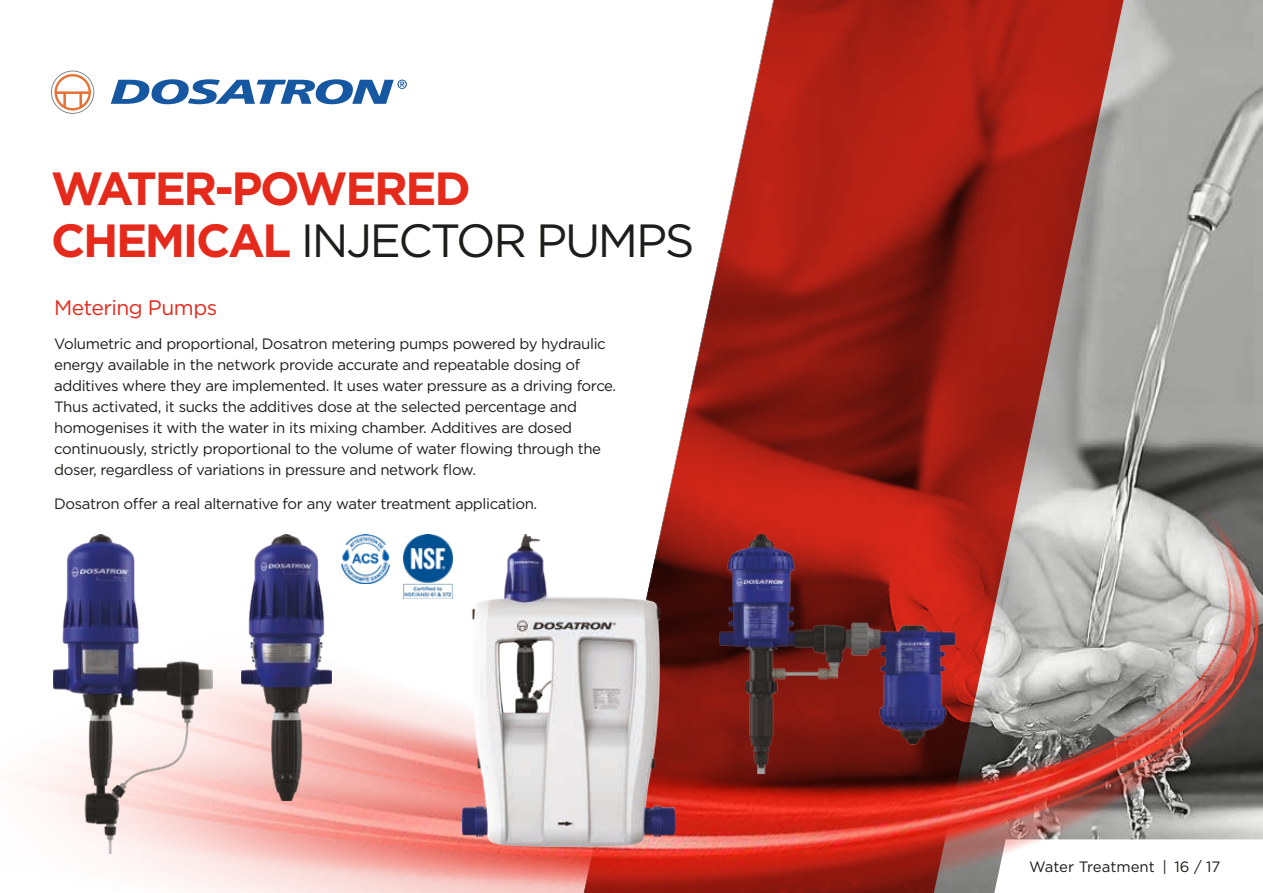
<style>
.page{position:relative;width:1263px;height:893px;background:#fff}
.page>*{position:absolute;margin:0;border:0;box-sizing:border-box;transform-origin:0 0}
.t1{font:700 46.5px/52.5px "Gotham";letter-spacing:-.05em;color:#e52a1c}
.t2{font:21px "Gotham";letter-spacing:-.025em;color:#e52a1c}
.t3{font:15px/21px "Gotham";letter-spacing:-.025em;color:#1d1d1b}
.t4{font:15px "Gotham";color:#1d1d1b}
.s1{font-weight:400;color:#1d1d1b}
</style>
<div class="page">
<svg style="left:764px;top:0;width:363px;height:41px;background:#af261b"></svg>
<img style="left:28px;top:41px;width:1235px;height:852px">
<svg style="left:51px;top:71px;width:43px;height:43px"></svg>
<svg style="left:111px;top:79px;width:296px;height:25px"></svg>
<img style="left:53px;top:534px;width:160px;height:319px">
<img style="left:241px;top:534px;width:91px;height:266px">
<img style="left:462px;top:534px;width:212px;height:312px">
<img style="left:719px;top:534px;width:235px;height:239px">
<img style="left:404px;top:534px;width:48px;height:65px">
<img style="left:342px;top:534px;width:48px;height:49px">
<h1 class="t1" style="left:51px;top:161px;width:645px">WATER-POWERED<br>CHEMICAL <span class="s1">INJECTOR PUMPS</span></h1>
<h2 class="t2" style="left:54px;top:294px;width:165px">Metering Pumps</h2>
<p class="t3" style="left:54px;top:333px;width:564px">Volumetric and proportional, Dosatron metering pumps powered by hydraulic energy available in the network provide accurate and repeatable dosing of additives where they are implemented. It uses water pressure as a driving force.<br>Thus activated, it sucks the additives dose at the selected percentage and homogenises it with the water in its mixing chamber. Additives are dosed continuously, strictly proportional to the volume of water flowing through the doser, regardless of variations in pressure and network flow.</p>
<p class="t3" style="left:54px;top:493px;width:484px">Dosatron offer a real alternative for any water treatment application.</p>
<p class="t4" style="left:1029px;top:857px;width:184px">Water Treatment | 16 / 1</p>
<p class="t4" style="left:1087px;top:857px;width:134px">Innovation | 6 / 7</p>
</div>
